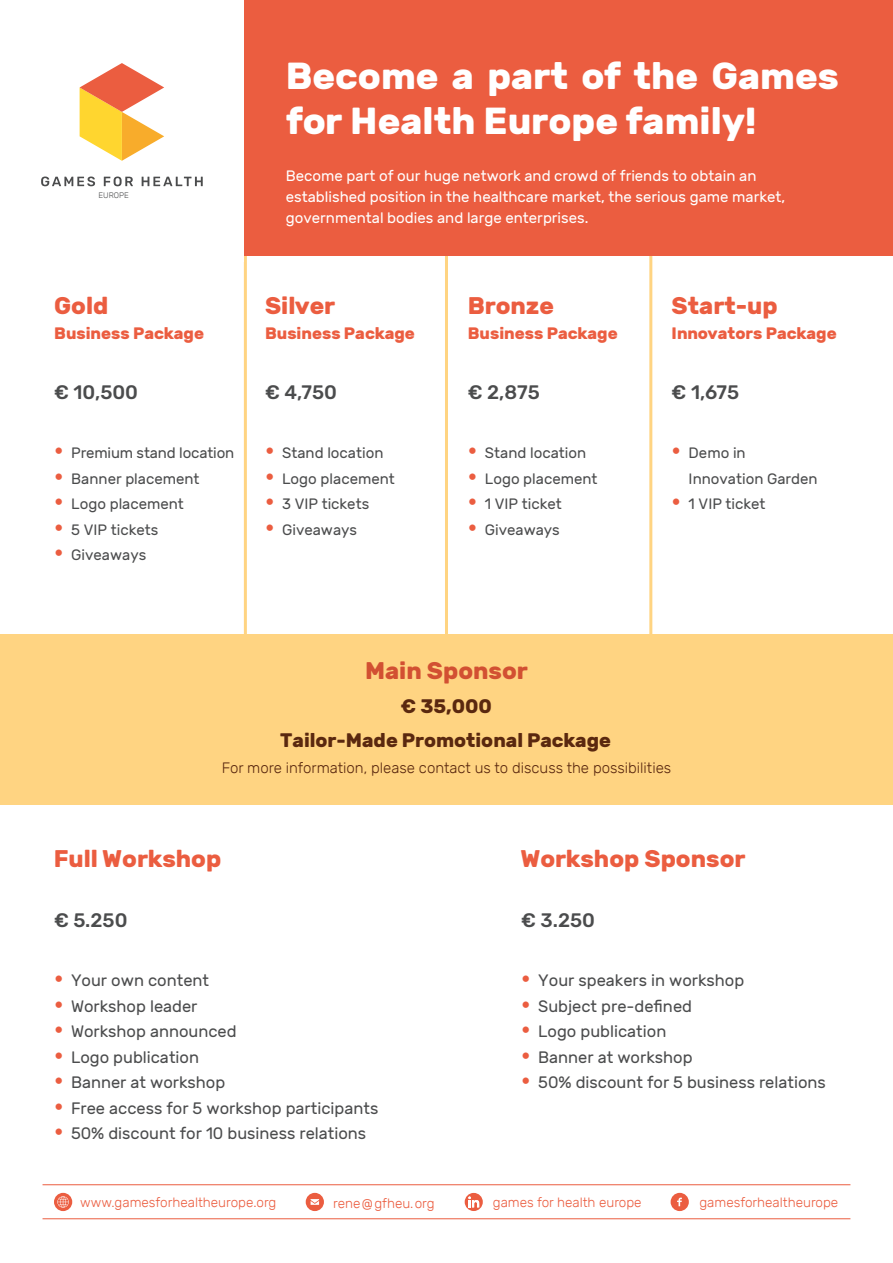
<style>
.page{position:relative;width:893px;height:1263px;background:#fff}
.page>*{position:absolute;margin:0;border:0;box-sizing:border-box;transform-origin:0 0}
.t1{font:700 37.5px/45px "Rubik";color:#fff}
.t2{font:700 24px "Rubik";color:#eb5d40}
.Text{font:700 24px "Rubik";color:#d25032}
.t3{font:500 19.5px "Rubik";color:#4b4c4d}
.Text-2{font:700 19.5px "Rubik";color:#5a280f}
.t4{font:16.5px "Rubik";color:#4b4c4d}
.t5{font:700 16.5px "Rubik";color:#eb5d40}
.t6{font:15px/25.5px "Rubik";color:#4b4c4d}
.t7{font:15px/21px "Rubik";color:#fff}
.Text-3{font:300 15px "Rubik";color:#5a280f}
.t8{font:300 13.5px "Rubik";color:#eb5d40}
.t9{font:300 7.95px "Rubik";color:#4b4c4d}
.s1{font-weight:700;font-size:24px;color:#eb5d40}
</style>
<div class="page">
<hr style="left:43px;top:1218px;width:807px;height:1px;background:#eb5d40">
<hr style="left:43px;top:1184px;width:807px;height:1px;background:#eb5d40">
<svg style="left:671px;top:1193px;width:18px;height:18px"></svg>
<svg style="left:306px;top:1193px;width:18px;height:18px"></svg>
<svg style="left:465px;top:1193px;width:18px;height:18px"></svg>
<div style="left:54px;top:1193px;width:18px;height:18px;background:#eb5d40;border-radius:50%"></div>
<svg style="left:57px;top:1196px;width:12px;height:12px"></svg>
<div style="left:244px;top:250px;width:204px;height:395px;border:3px solid #ffd482"></div>
<svg style="left:649px;top:255px;width:244px;height:380px"></svg>
<div style="left:0;top:635px;width:893px;height:170px;background:#ffd482"></div>
<div style="left:0;top:0;width:893px;height:255px;background:#eb5d40"></div>
<hr style="left:0;top:255px;width:1px;height:447px;background:#050c33">
<div style="left:0;top:0;width:244px;height:262px;background:#fff"></div>
<svg style="left:41px;top:177px;width:54px;height:9px"></svg>
<svg style="left:104px;top:177px;width:29px;height:9px"></svg>
<svg style="left:142px;top:177px;width:61px;height:9px"></svg>
<svg style="left:80px;top:63px;width:84px;height:98px"></svg>
<p class="t9" style="left:98px;top:191px;width:32px">EUROPE</p>
<h2 class="t2" style="left:54px;top:291px;width:56px">Gold</h2>
<h2 class="t5" style="left:54px;top:324px;width:151px">Business Package</h2>
<h2 class="t3" style="left:54px;top:381px;width:85px">€ 10,500</h2>
<p class="t6" style="left:54px;top:441px;width:182px"><span class="s1">•</span> Premium stand location</p>
<p class="t6" style="left:54px;top:466px;width:147px"><span class="s1">•</span> Banner placement</p>
<p class="t6" style="left:54px;top:492px;width:131px"><span class="s1">•</span> Logo placement</p>
<p class="t6" style="left:54px;top:517px;width:106px"><span class="s1">•</span> 5 VIP tickets</p>
<p class="t6" style="left:54px;top:543px;width:94px"><span class="s1">•</span> Giveaways</p>
<h1 class="t1" style="left:286px;top:55px;width:555px">Become a part of the Games for Health Europe family!</h1>
<p class="t7" style="left:286px;top:166px;width:501px">Become part of our huge network and crowd of friends to obtain an established position in the healthcare market, the serious game market, governmental bodies and large enterprises.</p>
<h2 class="t2" style="left:265px;top:291px;width:71px">Silver</h2>
<h2 class="t5" style="left:265px;top:324px;width:151px">Business Package</h2>
<h2 class="t3" style="left:265px;top:381px;width:73px">€ 4,750</h2>
<p class="t6" style="left:265px;top:441px;width:120px"><span class="s1">•</span> Stand location</p>
<p class="t6" style="left:265px;top:466px;width:131px"><span class="s1">•</span> Logo placement</p>
<p class="t6" style="left:265px;top:492px;width:106px"><span class="s1">•</span> 3 VIP tickets</p>
<p class="t6" style="left:265px;top:517px;width:94px"><span class="s1">•</span> Giveaways</p>
<h2 class="t2" style="left:468px;top:291px;width:88px">Bronze</h2>
<h2 class="t5" style="left:468px;top:324px;width:151px">Business Package</h2>
<h2 class="t3" style="left:468px;top:381px;width:73px">€ 2,875</h2>
<p class="t6" style="left:468px;top:441px;width:120px"><span class="s1">•</span> Stand location</p>
<p class="t6" style="left:468px;top:466px;width:131px"><span class="s1">•</span> Logo placement</p>
<p class="t6" style="left:468px;top:492px;width:95px"><span class="s1">•</span> 1 VIP ticket</p>
<p class="t6" style="left:468px;top:517px;width:94px"><span class="s1">•</span> Giveaways</p>
<h2 class="t2" style="left:672px;top:291px;width:108px">Start-up</h2>
<h2 class="t5" style="left:672px;top:324px;width:167px">Innovators Package</h2>
<h2 class="t3" style="left:672px;top:381px;width:69px">€ 1,675</h2>
<p class="t6" style="left:689px;top:441px;width:131px;text-indent:-17px"><span class="s1">•</span> Demo in<br>Innovation Garden</p>
<p class="t6" style="left:672px;top:492px;width:95px"><span class="s1">•</span> 1 VIP ticket</p>
<p class="Text" style="left:365px;top:657px;width:164px">Main Sponsor</p>
<p class="Text-2" style="left:401px;top:695px;width:93px">€ 35,000</p>
<p class="Text-2" style="left:280px;top:729px;width:332px">Tailor-Made Promotional Package</p>
<p class="Text-3" style="left:222px;top:759px;width:451px">For more information, please contact us to discuss the possibilities</p>
<h2 class="t2" style="left:54px;top:845px;width:169px">Full Workshop</h2>
<h2 class="t2" style="left:520px;top:845px;width:226px">Workshop Sponsor</h2>
<h2 class="t3" style="left:54px;top:909px;width:75px">€ 5.250</h2>
<h2 class="t3" style="left:521px;top:909px;width:75px">€ 3.250</h2>
<p class="t4" style="left:54px;top:971px;width:157px"><span class="s1">•</span> Your own content</p>
<p class="t4" style="left:54px;top:997px;width:145px"><span class="s1">•</span> Workshop leader</p>
<p class="t4" style="left:54px;top:1022px;width:184px"><span class="s1">•</span> Workshop announced</p>
<p class="t4" style="left:54px;top:1048px;width:147px"><span class="s1">•</span> Logo publication</p>
<p class="t4" style="left:54px;top:1073px;width:173px"><span class="s1">•</span> Banner at workshop</p>
<p class="t4" style="left:54px;top:1099px;width:326px"><span class="s1">•</span> Free access for 5 workshop participants</p>
<p class="t4" style="left:54px;top:1124px;width:314px"><span class="s1">•</span> 50% discount for 10 business relations</p>
<p class="t4" style="left:521px;top:971px;width:225px"><span class="s1">•</span> Your speakers in workshop</p>
<p class="t4" style="left:521px;top:997px;width:172px"><span class="s1">•</span> Subject pre-defined</p>
<p class="t4" style="left:521px;top:1022px;width:147px"><span class="s1">•</span> Logo publication</p>
<p class="t4" style="left:521px;top:1048px;width:173px"><span class="s1">•</span> Banner at workshop</p>
<p class="t4" style="left:521px;top:1073px;width:306px"><span class="s1">•</span> 50% discount for 5 business relations</p>
<p class="t8" style="left:80px;top:1195px;width:198px">www.gamesforhealtheurope.org</p>
<p class="t8" style="left:333px;top:1196px;width:103px">rene@gfheu.org</p>
<p class="t8" style="left:493px;top:1195px;width:150px">games for health europe</p>
<p class="t8" style="left:699px;top:1195px;width:140px">gamesforhealtheurope</p>
</div>
